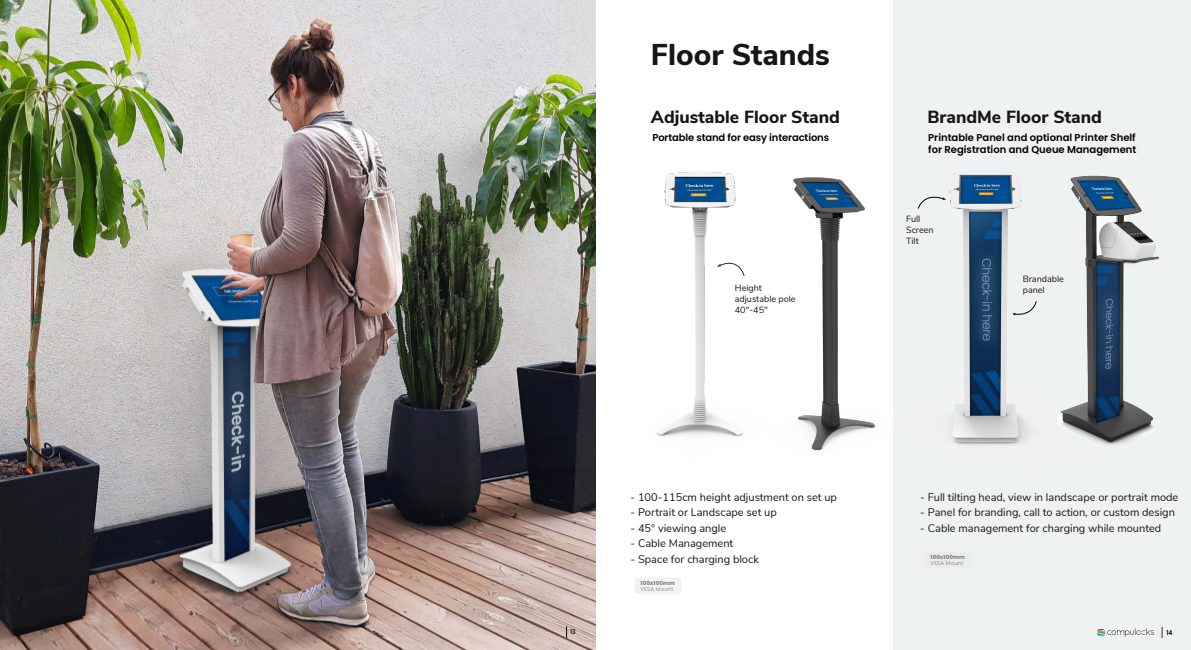
<style>
.page{position:relative;width:1191px;height:650px;background:#fff}
.page>*{position:absolute;margin:0;border:0;box-sizing:border-box;transform-origin:0 0}
.t1{font:800 30px "Nunito Sans";color:#161616}
.t2{font:800 17.5px "Nunito Sans";color:#161616}
.t3{font:11px "Nunito Sans";color:#161616}
.t4{font:600 10px/12px "Poppins";color:#000}
.t5{font:9px/11px "Nunito Sans";color:#161616}
.t6{font:600 6.6px "Poppins";color:#000;scale:.79 1}
.t7{font:600 6.6px "Poppins";color:#000;scale:.91 1}
.t8{font:700 5.5px "Poppins";letter-spacing:.025em;color:#7c7c7b}
.t9{font:300 5.5px "Poppins";letter-spacing:.025em;color:#7c7c7b}
</style>
<div class="page">
<img style="left:0;top:0;width:595px;height:650px">
<img style="left:439px;top:137px;width:437px;height:329px">
<div style="left:893px;top:0;width:297px;height:650px;background:#eff2f3"></div>
<svg style="left:711px;top:257px;width:56px;height:28px"></svg>
<div style="left:634px;top:577px;width:47px;height:17px;background:#f2f2f0;border-radius:3px"></div>
<div style="left:924px;top:551px;width:47px;height:17px;background:#eaebea;border-radius:3px"></div>
<svg style="left:566px;top:626px;width:1px;height:12px"></svg>
<svg style="left:1097px;top:628px;width:57px;height:9px"></svg>
<img style="left:917px;top:165px;width:274px;height:320px">
<svg style="left:1012px;top:301px;width:24px;height:15px"></svg>
<svg style="left:918px;top:192px;width:28px;height:17px"></svg>
<h1 class="t1" style="left:651px;top:33px;width:180px">Floor Stands</h1>
<h2 class="t2" style="left:651px;top:104px;width:191px">Adjustable Floor Stand</h2>
<p class="t4" style="left:652px;top:131px;width:178px">Portable stand for easy interactions</p>
<p class="t5" style="left:735px;top:282px;width:62px">Height adjustable pole<br>40"-45"</p>
<h2 class="t2" style="left:927px;top:104px;width:176px">BrandMe Floor Stand</h2>
<p class="t4" style="left:928px;top:131px;width:210px">Printable Panel and optional Printer Shelf for Registration and Queue Management</p>
<p class="t5" style="left:906px;top:212px;width:29px">Full<br>Screen<br>Tilt</p>
<p class="t5" style="left:1022px;top:273px;width:43px">Brandable panel</p>
<p class="t3" style="left:630px;top:489px;width:208px">- 100-115cm height adjustment on set up</p>
<p class="t3" style="left:630px;top:504px;width:148px">- Portrait or Landscape set up</p>
<p class="t3" style="left:630px;top:520px;width:97px">- 45° viewing angle</p>
<p class="t3" style="left:630px;top:535px;width:104px">- Cable Management</p>
<p class="t3" style="left:630px;top:551px;width:130px">- Space for charging block</p>
<p class="t8" style="left:640px;top:580px;width:36px">100x100mm</p>
<p class="t9" style="left:640px;top:586px;width:34px">VESA Mount</p>
<p class="t3" style="left:920px;top:489px;width:259px">- Full tilting head, view in landscape or portrait mode</p>
<p class="t3" style="left:920px;top:504px;width:256px">- Panel for branding, call to action, or custom design</p>
<p class="t3" style="left:920px;top:520px;width:242px">- Cable management for charging while mounted</p>
<p class="t8" style="left:930px;top:554px;width:36px">100x100mm</p>
<p class="t9" style="left:930px;top:560px;width:34px">VESA Mount</p>
<p class="t6" style="left:570px;top:628px;width:8px">13</p>
<p class="t7" style="left:1166px;top:628px;width:8px">14</p>
</div>
